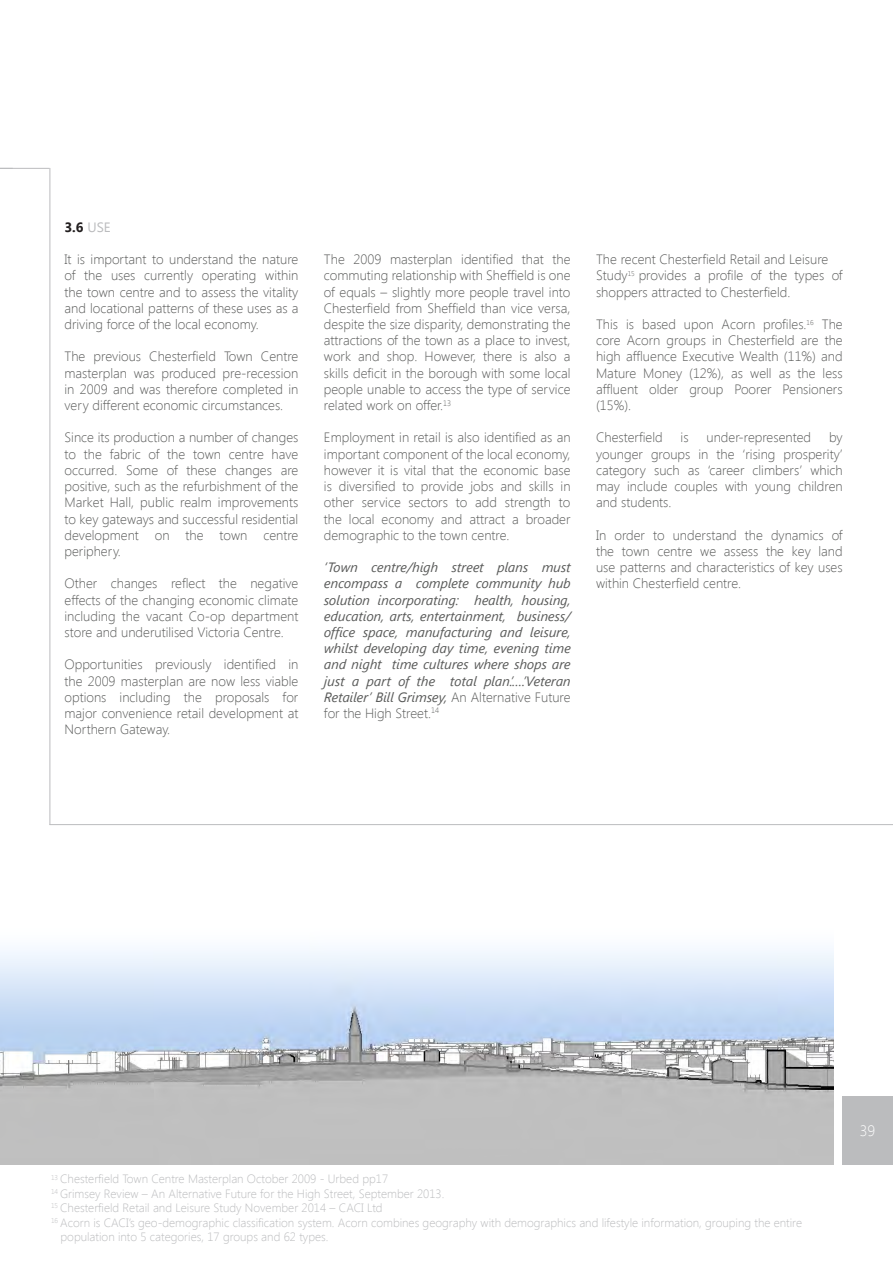
<style>
.page{position:relative;width:893px;height:1263px;background:#fff}
.page>*{position:absolute;margin:0;border:0;box-sizing:border-box;transform-origin:0 0}
.t1{font:300 15px "Segoe UI";color:#fff}
.Body_Text{font:300 13.5px/16.2px "Segoe UI";color:#595a59;text-align:justify}
.Body_Text-2{font:italic 13.5px/16.2px "Segoe UI";color:#595a59;text-align:justify}
.SUB_TITLE{font:700 13.5px "Segoe UI";color:#231f20}
.t2{font:300 12px "Segoe UI";color:#bbbcbe}
.s1{font-weight:400;color:#bbbcbe}
.s2{font-weight:300;font-style:normal}
</style>
<div class="page">
<div style="left:842px;top:1096px;width:51px;height:68px;background:#bbbcbe"></div>
<img style="left:0;top:950px;width:833px;height:214px">
<hr style="left:0;top:168px;width:50px;height:1px;background:#bbbcbe">
<hr style="left:50px;top:168px;width:1px;height:657px;background:#bbbcbe">
<hr style="left:50px;top:824px;width:843px;height:1px;background:#bbbcbe">
<p class="SUB_TITLE" style="left:65px;top:217px;width:48px">3.6 <span class="s1">USE</span></p>
<p class="Body_Text" style="left:65px;top:251px;width:235px">It is important to understand the nature of the uses currently operating within the town centre and to assess the vitality and locational patterns of these uses as a driving force of the local economy.</p>
<p class="Body_Text" style="left:65px;top:348px;width:235px">The previous Chesterfield Town Centre masterplan was produced pre-recession in 2009 and was therefore completed in very different economic circumstances.</p>
<p class="Body_Text" style="left:65px;top:429px;width:235px">Since its production a number of changes to the fabric of the town centre have occurred. Some of these changes are positive, such as the refurbishment of the Market Hall, public realm improvements to key gateways and successful residential development on the town centre periphery.</p>
<p class="Body_Text" style="left:65px;top:575px;width:235px">Other changes reflect the negative effects of the changing economic climate including the vacant Co-op department store and underutilised Victoria Centre.</p>
<p class="Body_Text" style="left:65px;top:656px;width:235px">Opportunities previously identified in the 2009 masterplan are now less viable options including the proposals for major convenience retail development at Northern Gateway.</p>
<p class="Body_Text" style="left:324px;top:251px;width:248px">The 2009 masterplan identified that the commuting relationship with Sheffield is one of equals – slightly more people travel into Chesterfield from Sheffield than vice versa, despite the size disparity, demonstrating the attractions of the town as a place to invest, work and shop. However, there is also a skills deficit in the borough with some local people unable to access the type of service related work on offer.<sup>13</sup></p>
<p class="Body_Text" style="left:324px;top:429px;width:248px">Employment in retail is also identified as an important component of the local economy, however it is vital that the economic base is diversified to provide jobs and skills in other service sectors to add strength to the local economy and attract a broader demographic to the town centre.</p>
<p class="Body_Text-2" style="left:324px;top:559px;width:249px">‘Town centre/high street plans must encompass a complete community hub solution incorporating: health, housing, education, arts, entertainment, business/ office space, manufacturing and leisure, whilst developing day time, evening time and night time cultures where shops are just a part of the total plan.’….’Veteran Retailer’ Bill Grimsey, <span class="s2">An Alternative Future for the High Street.</span><sup>14</sup></p>
<p class="Body_Text" style="left:596px;top:251px;width:234px">The recent Chesterfield Retail and Leisure</p>
<p class="Body_Text" style="left:596px;top:267px;width:248px">Study<sup>15</sup> provides a profile of the types of shoppers attracted to Chesterfield.</p>
<p class="Body_Text" style="left:596px;top:316px;width:248px">This is based upon Acorn profiles.<sup>16</sup> The core Acorn groups in Chesterfield are the high affluence Executive Wealth (11%) and Mature Money (12%), as well as the less affluent older group Poorer Pensioners (15%).</p>
<p class="Body_Text" style="left:596px;top:429px;width:68px">Chesterfield</p>
<p class="Body_Text" style="left:681px;top:429px;width:10px">is</p>
<p class="Body_Text" style="left:706px;top:429px;width:106px">under-represented</p>
<p class="Body_Text" style="left:596px;top:429px;width:248px;text-indent:233px">by younger groups in the ‘rising prosperity’ category such as ‘career climbers’ which may include couples with young children and students.</p>
<p class="Body_Text" style="left:596px;top:526px;width:248px">In order to understand the dynamics of the town centre we assess the key land use patterns and characteristics of key uses within Chesterfield centre.</p>
<p class="t2" style="left:51px;top:1171px;width:339px"><sup>13</sup> Chesterfield Town Centre Masterplan October 2009 - Urbed pp17</p>
<p class="t2" style="left:51px;top:1185px;width:395px"><sup>14</sup> Grimsey Review – An Alternative Future for the High Street, September 2013.</p>
<p class="t2" style="left:51px;top:1200px;width:333px"><sup>15</sup> Chesterfield Retail and Leisure Study November 2014 – CACI Ltd</p>
<p class="t2" style="left:51px;top:1214px;width:753px"><sup>16</sup> Acorn is CACI’s geo-demographic classification system. Acorn combines geography with demographics and lifestyle information, grouping the entire</p>
<p class="t2" style="left:61px;top:1228px;width:269px">population into 5 categories, 17 groups and 62 types.</p>
<p class="t1" style="left:860px;top:1120px;width:17px">39</p>
</div>
